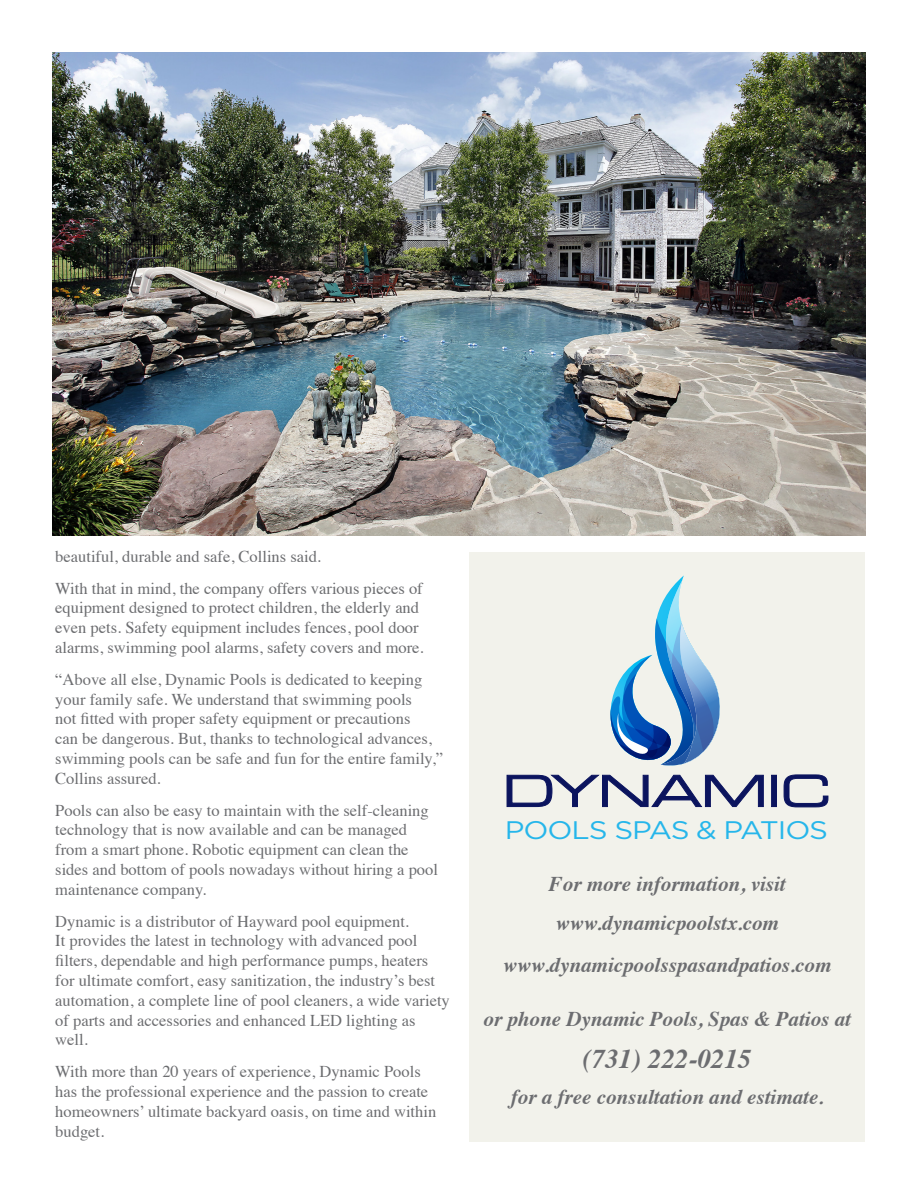
<style>
.page{position:relative;width:918px;height:1188px;background:#fff}
.page>*{position:absolute;margin:0;border:0;box-sizing:border-box;transform-origin:0 0}
.t1{font:43.2px "Eurostile LT Std Ex 2";letter-spacing:-.025em;color:#0b145e;scale:1.16 1}
.Body_Copy{font:italic 700 27px "Times";color:#6c6d70}
.t2{font:25.35px "Gotham";letter-spacing:-.035em;color:#26b6ea;scale:1.16 1}
.Body_Copy-2{font:italic 700 21px/39px "Times";color:#6c6d70;text-align:center}
.Body_Copy-3{font:16.5px/19.8px "Times";color:#6c6d70}
</style>
<div class="page">
<div style="left:469px;top:552px;width:396px;height:589px;background:#f2f2eb"></div>
<div style="left:771px;top:775px;width:6px;height:32px;border:1px solid #0b145e"></div>
<svg style="left:783px;top:774px;width:46px;height:34px"></svg>
<svg style="left:506px;top:575px;width:258px;height:233px"></svg>
<img style="left:53px;top:52px;width:812px;height:484px">
<p class="Body_Copy-3" style="left:55px;top:545px;width:267px">beautiful, durable and safe, Collins said.</p>
<p class="Body_Copy-3" style="left:55px;top:577px;width:370px">With that in mind, the company offers various pieces of equipment designed to protect children, the elderly and even pets. Safety equipment includes fences, pool door alarms, swimming pool alarms, safety covers and more.</p>
<p class="Body_Copy-3" style="left:55px;top:668px;width:389px">“Above all else, Dynamic Pools is dedicated to keeping your family safe. We understand that swimming pools<br>not fitted with proper safety equipment or precautions<br>can be dangerous. But, thanks to technological advances, swimming pools can be safe and fun for the entire family,” Collins assured.</p>
<p class="Body_Copy-3" style="left:55px;top:799px;width:384px">Pools can also be easy to maintain with the self-cleaning technology that is now available and can be managed from a smart phone. Robotic equipment can clean the sides and bottom of pools nowadays without hiring a pool maintenance company.</p>
<p class="Body_Copy-3" style="left:55px;top:910px;width:396px">Dynamic is a distributor of Hayward pool equipment.<br>It provides the latest in technology with advanced pool filters, dependable and high performance pumps, heaters for ultimate comfort, easy sanitization, the industry’s best automation, a complete line of pool cleaners, a wide variety of parts and accessories and enhanced LED lighting as well.</p>
<p class="Body_Copy-3" style="left:55px;top:1060px;width:382px">With more than 20 years of experience, Dynamic Pools has the professional experience and the passion to create homeowners’ ultimate backyard oasis, on time and within budget.</p>
<p class="t1" style="left:503px;top:762px;width:285px">DYNAMIC</p>
<p class="t2" style="left:505px;top:814px;width:280px">POOLS SPAS &amp; PATIOS</p>
<p class="Body_Copy-2" style="left:549px;top:863px;width:238px">For more information, visit www.dynamicpoolstx.com</p>
<p class="Body_Copy-2" style="left:503px;top:944px;width:330px">www.dynamicpoolsspasandpatios.com</p>
<p class="Body_Copy-2" style="left:484px;top:998px;width:369px">or phone Dynamic Pools, Spas &amp; Patios at</p>
<p class="Body_Copy" style="left:583px;top:1034px;width:170px">(731) 222-0215</p>
<p class="Body_Copy-2" style="left:511px;top:1076px;width:314px">for a free consultation and estimate.</p>
</div>
